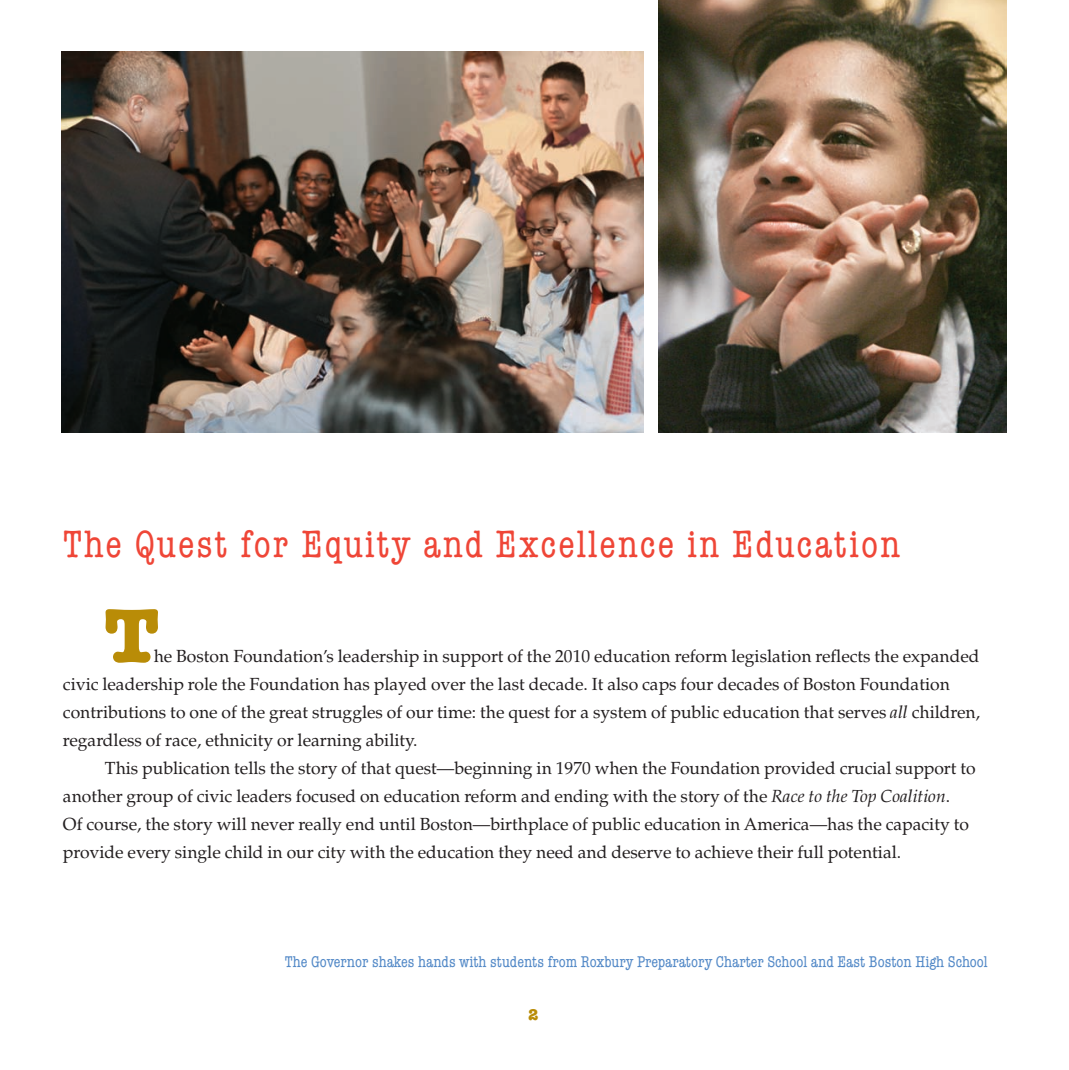
<style>
.page{position:relative;width:1069px;height:1070px;background:#fff}
.page>*{position:absolute;margin:0;border:0;box-sizing:border-box;transform-origin:0 0}
.t1{font:700 77px "American Typewriter";color:#b98c07}
.t2{font:condensed 38.5px "American Typewriter";letter-spacing:.05em;color:#ef4637}
.t3{font:17.5px/28px "Palatino";color:#231f20}
.t4{font:condensed 15.75px "American Typewriter";color:#5389c7}
.t5{font:700 15.75px "American Typewriter";color:#b98c07}
.s1{font-style:italic}
</style>
<div class="page">
<img style="left:61px;top:52px;width:582px;height:381px">
<img style="left:658px;top:0;width:348px;height:433px">
<h2 class="t2" style="left:63px;top:530px;width:838px">The Quest for Equity and Excellence in Education</h2>
<h1 class="t1" style="left:105px;top:610px;width:55px">T</h1>
<p class="t3" style="left:63px;top:642px;width:918px;text-indent:91px">he Boston Foundation’s leadership in support of the 2010 education reform legislation reflects the expanded civic leadership role the Foundation has played over the last decade. It also caps four decades of Boston Foundation contributions to one of the great struggles of our time: the quest for a system of public education that serves <span class="s1">all</span> children, regardless of race, ethnicity or learning ability.</p>
<p class="t3" style="left:63px;top:754px;width:914px;text-indent:42px">This publication tells the story of that quest—beginning in 1970 when the Foundation provided crucial support to another group of civic leaders focused on education reform and ending with the story of the <span class="s1">Race to the Top Coalition</span>.<br>Of course, the story will never really end until Boston—birthplace of public education in America—has the capacity to provide every single child in our city with the education they need and deserve to achieve their full potential.</p>
<p class="t4" style="left:285px;top:956px;width:704px">The Governor shakes hands with students from Roxbury Preparatory Charter School and East Boston High School</p>
<p class="t5" style="left:528px;top:1009px;width:12px">2</p>
</div>
